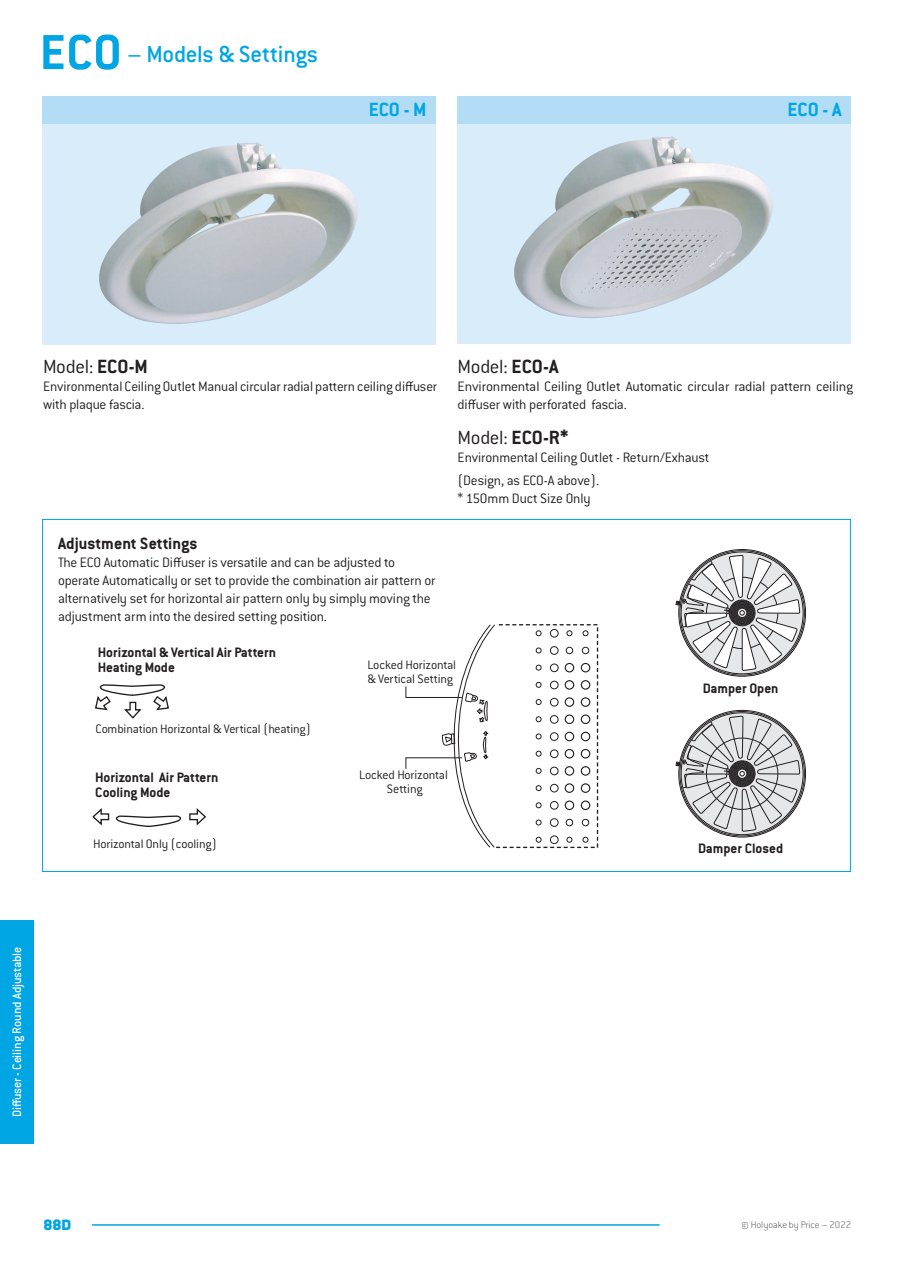
<style>
.page{position:relative;width:915px;height:1263px;background:#fff}
.page>*{position:absolute;margin:0;border:0;box-sizing:border-box;transform-origin:0 0}
.t1{font:25.5px "Conduit ITC Medium";letter-spacing:-.01em;color:#00a5e3}
.t2{font:21px "Conduit ITC Light";letter-spacing:-.02em;color:#231f20}
.t3{font:700 21px "Conduit ITC";color:#00a5e3}
.t4{font:700 18px "Conduit ITC";color:#231f20}
.t5{font:16.5px "Conduit ITC Black";color:#00a5e3}
.t6{font:15px/18px "Conduit ITC Light";letter-spacing:-.015em;color:#231f20}
.t7{font:700 15px/15px "Conduit ITC";color:#231f20}
.t8{font:13.5px/13.5px "Conduit ITC Light";letter-spacing:-.015em;color:#231f20}
.t9{font:13.5px "Conduit ITC Medium";letter-spacing:-.01em;color:#fff}
.t10{font:300 10.5px "Conduit ITC Extra";color:#57585a}
.s1{font-family:"Conduit ITC";font-weight:700;font-size:54px}
.s2{font-family:"Conduit ITC";font-weight:700}
</style>
<div class="page">
<div style="left:0;top:919px;width:33px;height:224px;background:#00a5e3"></div>
<hr style="left:92px;top:1224px;width:567px;height:2px;background:#00a5e3">
<div style="left:43px;top:124px;width:393px;height:221px;background:#d8edf9"></div>
<div style="left:457px;top:123px;width:393px;height:221px;background:#d8edf9"></div>
<svg style="left:92px;top:808px;width:114px;height:19px"></svg>
<svg style="left:95px;top:684px;width:74px;height:35px"></svg>
<div style="left:495px;top:624px;width:103px;height:224px;border:1px dashed #231f20"></div>
<svg style="left:535px;top:630px;width:6px;height:6px"></svg>
<svg style="left:535px;top:648px;width:6px;height:5px"></svg>
<svg style="left:535px;top:665px;width:6px;height:5px"></svg>
<svg style="left:535px;top:682px;width:6px;height:6px"></svg>
<svg style="left:535px;top:699px;width:6px;height:6px"></svg>
<svg style="left:535px;top:716px;width:6px;height:6px"></svg>
<svg style="left:535px;top:734px;width:6px;height:5px"></svg>
<svg style="left:535px;top:751px;width:6px;height:5px"></svg>
<svg style="left:535px;top:768px;width:6px;height:6px"></svg>
<svg style="left:535px;top:785px;width:6px;height:6px"></svg>
<svg style="left:535px;top:802px;width:6px;height:6px"></svg>
<svg style="left:535px;top:820px;width:6px;height:5px"></svg>
<svg style="left:535px;top:837px;width:6px;height:5px"></svg>
<svg style="left:566px;top:630px;width:6px;height:6px"></svg>
<div style="left:565px;top:647px;width:8px;height:7px;border:1px solid #231f20;border-radius:50%"></div>
<div style="left:564px;top:663px;width:10px;height:9px;border:1px solid #231f20;border-radius:50%"></div>
<div style="left:564px;top:680px;width:10px;height:10px;border:1px solid #231f20;border-radius:50%"></div>
<div style="left:564px;top:697px;width:10px;height:10px;border:1px solid #231f20;border-radius:50%"></div>
<div style="left:564px;top:714px;width:10px;height:10px;border:1px solid #231f20;border-radius:50%"></div>
<div style="left:564px;top:732px;width:10px;height:9px;border:1px solid #231f20;border-radius:50%"></div>
<div style="left:564px;top:749px;width:10px;height:9px;border:1px solid #231f20;border-radius:50%"></div>
<div style="left:564px;top:766px;width:10px;height:10px;border:1px solid #231f20;border-radius:50%"></div>
<div style="left:564px;top:783px;width:10px;height:10px;border:1px solid #231f20;border-radius:50%"></div>
<div style="left:564px;top:800px;width:10px;height:10px;border:1px solid #231f20;border-radius:50%"></div>
<div style="left:565px;top:819px;width:8px;height:7px;border:1px solid #231f20;border-radius:50%"></div>
<svg style="left:566px;top:837px;width:6px;height:5px"></svg>
<svg style="left:582px;top:630px;width:6px;height:6px"></svg>
<div style="left:581px;top:647px;width:8px;height:7px;border:1px solid #231f20;border-radius:50%"></div>
<div style="left:580px;top:663px;width:10px;height:9px;border:1px solid #231f20;border-radius:50%"></div>
<div style="left:580px;top:680px;width:10px;height:10px;border:1px solid #231f20;border-radius:50%"></div>
<div style="left:580px;top:697px;width:10px;height:10px;border:1px solid #231f20;border-radius:50%"></div>
<div style="left:580px;top:714px;width:10px;height:10px;border:1px solid #231f20;border-radius:50%"></div>
<div style="left:580px;top:732px;width:10px;height:9px;border:1px solid #231f20;border-radius:50%"></div>
<div style="left:580px;top:749px;width:10px;height:9px;border:1px solid #231f20;border-radius:50%"></div>
<div style="left:580px;top:766px;width:10px;height:10px;border:1px solid #231f20;border-radius:50%"></div>
<div style="left:580px;top:783px;width:10px;height:10px;border:1px solid #231f20;border-radius:50%"></div>
<div style="left:580px;top:800px;width:10px;height:10px;border:1px solid #231f20;border-radius:50%"></div>
<div style="left:581px;top:819px;width:8px;height:7px;border:1px solid #231f20;border-radius:50%"></div>
<svg style="left:582px;top:837px;width:6px;height:5px"></svg>
<div style="left:550px;top:629px;width:8px;height:8px;border:1px solid #231f20;border-radius:50%"></div>
<div style="left:550px;top:646px;width:8px;height:9px;border:1px solid #231f20;border-radius:50%"></div>
<div style="left:550px;top:664px;width:8px;height:8px;border:1px solid #231f20;border-radius:50%"></div>
<div style="left:550px;top:681px;width:8px;height:8px;border:1px solid #231f20;border-radius:50%"></div>
<div style="left:550px;top:698px;width:8px;height:8px;border:1px solid #231f20;border-radius:50%"></div>
<div style="left:550px;top:715px;width:8px;height:8px;border:1px solid #231f20;border-radius:50%"></div>
<div style="left:550px;top:732px;width:8px;height:9px;border:1px solid #231f20;border-radius:50%"></div>
<div style="left:550px;top:750px;width:8px;height:8px;border:1px solid #231f20;border-radius:50%"></div>
<div style="left:550px;top:767px;width:8px;height:8px;border:1px solid #231f20;border-radius:50%"></div>
<div style="left:550px;top:784px;width:8px;height:8px;border:1px solid #231f20;border-radius:50%"></div>
<div style="left:550px;top:801px;width:8px;height:8px;border:1px solid #231f20;border-radius:50%"></div>
<div style="left:550px;top:818px;width:8px;height:9px;border:1px solid #231f20;border-radius:50%"></div>
<div style="left:550px;top:835px;width:8px;height:9px;border:1px solid #231f20;border-radius:50%"></div>
<svg style="left:405px;top:624px;width:90px;height:224px"></svg>
<svg style="left:675px;top:716px;width:124px;height:115px;background:#c4c4c5"></svg>
<svg style="left:675px;top:555px;width:124px;height:115px"></svg>
<img style="left:99px;top:142px;width:259px;height:182px">
<img style="left:514px;top:136px;width:258px;height:182px">
<div style="left:43px;top:96px;width:393px;height:28px;background:#b3ddf5"></div>
<div style="left:457px;top:96px;width:393px;height:28px;background:#b3ddf5"></div>
<h1 class="t1" style="left:40px;top:38px;width:280px"><span class="s1">ECO</span> – Models &amp; Settings</h1>
<h2 class="t3" style="left:368px;top:97px;width:59px">ECO - M</h2>
<h2 class="t3" style="left:787px;top:97px;width:55px">ECO - A</h2>
<h2 class="t2" style="left:43px;top:353px;width:106px">Model: <span class="s2">ECO-M</span></h2>
<p class="t6" style="left:43px;top:377px;width:395px">Environmental Ceiling Outlet Manual circular radial pattern ceiling diffuser with plaque fascia.</p>
<p class="t4" style="left:58px;top:532px;width:141px">Adjustment Settings</p>
<p class="t6" style="left:58px;top:553px;width:379px">The ECO Automatic Diffuser is versatile and can be adjusted to operate Automatically or set to provide the combination air pattern or alternatively set for horizontal air pattern only by simply moving the adjustment arm into the desired setting position.</p>
<h2 class="t2" style="left:457px;top:354px;width:102px">Model: <span class="s2">ECO-A</span></h2>
<p class="t6" style="left:457px;top:377px;width:397px">Environmental Ceiling Outlet Automatic circular radial pattern ceiling diffuser with perforated fascia.</p>
<h2 class="t2" style="left:457px;top:425px;width:112px">Model: <span class="s2">ECO-R*</span></h2>
<p class="t6" style="left:457px;top:446px;width:253px;line-height:22.2px">Environmental Ceiling Outlet - Return/Exhaust (Design, as ECO-A above).</p>
<p class="t6" style="left:457px;top:489px;width:134px">* 150mm Duct Size Only</p>
<p class="t7" style="left:98px;top:644px;width:179px">Horizontal &amp; Vertical Air Pattern<br>Heating Mode</p>
<p class="t8" style="left:95px;top:721px;width:217px">Combination Horizontal &amp; Vertical (heating)</p>
<p class="t7" style="left:95px;top:770px;width:124px">Horizontal Air Pattern<br>Cooling Mode</p>
<p class="t8" style="left:93px;top:837px;width:125px">Horizontal Only (cooling)</p>
<p class="t8" style="left:367px;top:658px;width:90px">Locked Horizontal &amp; Vertical Setting</p>
<p class="t8" style="left:359px;top:768px;width:90px;text-align:center">Locked Horizontal<br>Setting</p>
<p class="t7" style="left:702px;top:680px;width:77px">Damper Open</p>
<p class="t7" style="left:698px;top:840px;width:86px">Damper Closed</p>
<p class="t9" style="left:9px;top:1117px;width:172px;rotate:-90deg">Diffuser - Ceiling Round Adjustable</p>
<p class="t5" style="left:44px;top:1214px;width:29px">88D</p>
<p class="t10" style="left:741px;top:1218px;width:111px">© Holyoake by Price – 2022</p>
</div>
